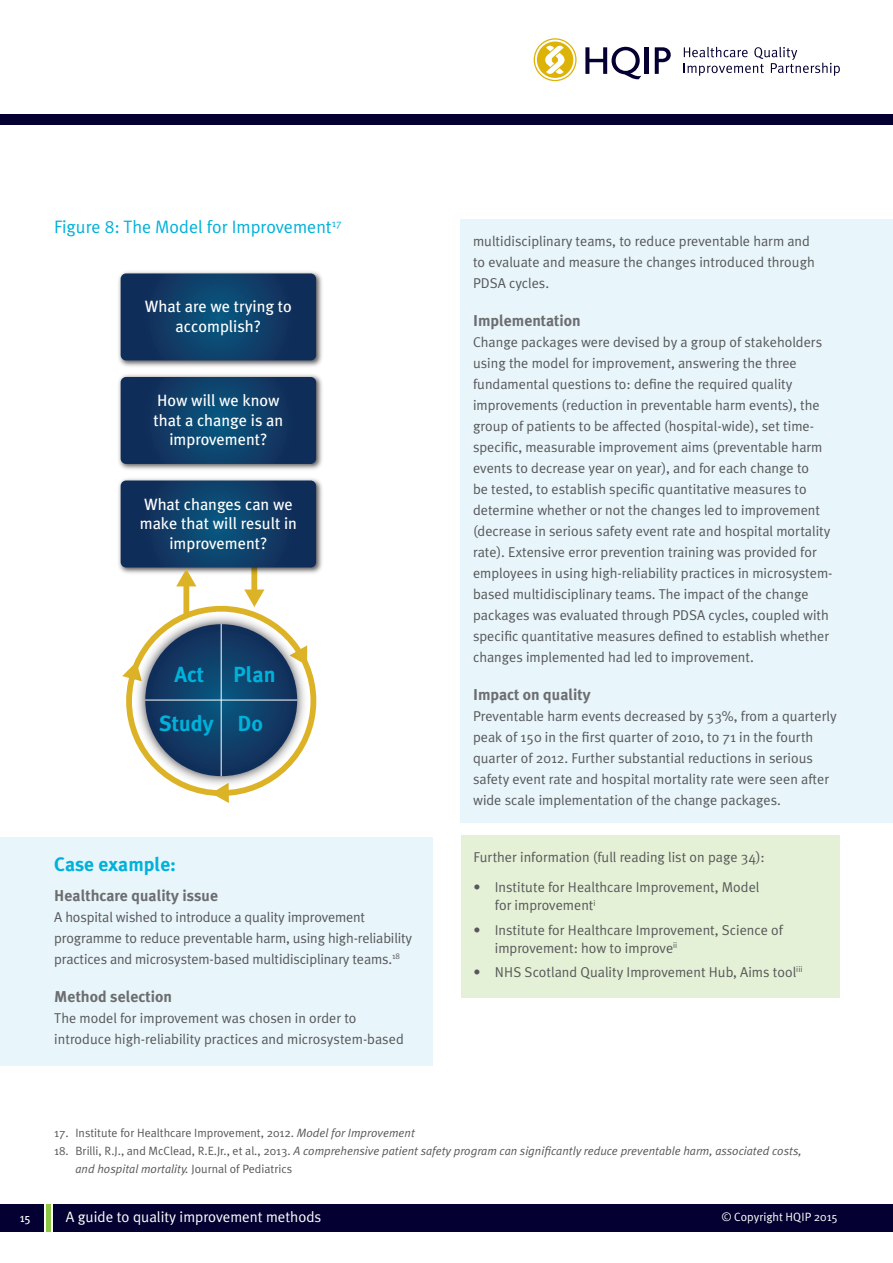
<style>
.page{position:relative;width:893px;height:1263px;background:#fff}
.page>*{position:absolute;margin:0;border:0;box-sizing:border-box;transform-origin:0 0}
.t1{font:700 21.9px "Meta Plus";color:#00b1d9}
.t2{font:700 19.5px "Meta Plus";color:#00b1d9}
.t3{font:18px "Meta Plus Normal";color:#00b1d9}
.t4{font:16.35px/19.6px "Meta Plus";color:#fff;text-align:center}
.t5{font:700 15.75px "Meta Plus";color:#6c6d70}
.t6{font:15px "Meta Plus Normal";color:#fff}
.t7{font:14.25px/21px "Meta Plus Normal";color:#57585a}
.t8{font:italic 12px/18px "Meta Plus Normal";color:#57585a}
.t9{font:12px "Meta Plus Normal";color:#57585a}
.t10{font:12px "Meta Plus Normal";color:#fff}
.t11{font:12px "Meta Plus";color:#fff}
.s1{font-style:italic}
.s2{font-style:normal}
</style>
<div class="page">
<div style="left:0;top:115px;width:893px;height:10px;background:#040031"></div>
<div style="left:46px;top:1204px;width:5px;height:28px;background:#8ec743"></div>
<div style="left:0;top:1204px;width:43px;height:28px;background:#040031"></div>
<div style="left:54px;top:1204px;width:839px;height:28px;background:#040031"></div>
<svg style="left:684px;top:47px;width:156px;height:29px"></svg>
<svg style="left:534px;top:38px;width:43px;height:43px"></svg>
<svg style="left:585px;top:47px;width:56px;height:32px"></svg>
<hr style="left:645px;top:47px;width:4px;height:27px;background:#040031">
<svg style="left:655px;top:47px;width:16px;height:27px"></svg>
<div style="left:460px;top:219px;width:433px;height:604px;background:#e8f5fa"></div>
<svg style="left:216px;top:796px;width:13px;height:7px"></svg>
<svg style="left:122px;top:668px;width:8px;height:16px"></svg>
<img style="left:130px;top:609px;width:182px;height:182px">
<svg style="left:145px;top:624px;width:152px;height:152px;background:#113d67"></svg>
<img style="left:118px;top:374px;width:204px;height:96px">
<svg style="left:121px;top:377px;width:195px;height:87px;background:#0f3a65"></svg>
<img style="left:118px;top:478px;width:204px;height:95px">
<hr style="left:221px;top:624px;width:1px;height:152px;background:#fff">
<hr style="left:145px;top:699px;width:152px;height:1px;background:#fff">
<div style="left:126px;top:606px;width:190px;height:190px;border:6px solid #dcb326;border-radius:50%"></div>
<img style="left:118px;top:271px;width:204px;height:96px">
<svg style="left:121px;top:273px;width:195px;height:87px;background:#103b65"></svg>
<div style="left:183px;top:583px;width:6px;height:34px;background:#dcb326"></div>
<svg style="left:121px;top:480px;width:195px;height:127px"></svg>
<div style="left:0;top:838px;width:433px;height:228px;background:#e8f5fa"></div>
<div style="left:461px;top:835px;width:378px;height:163px;background:#e5f1d6"></div>
<p class="t3" style="left:54px;top:217px;width:289px">Figure 8: The Model for Improvement<sup>17</sup></p>
<p class="t4" style="left:145px;top:296px;width:148px">What are we trying to accomplish?</p>
<p class="t4" style="left:154px;top:390px;width:131px">How will we know that a change is an improvement?</p>
<p class="t4" style="left:140px;top:494px;width:159px">What changes can we make that will result in improvement?</p>
<h1 class="t1" style="left:174px;top:662px;width:31px">Act</h1>
<h1 class="t1" style="left:233px;top:662px;width:44px">Plan</h1>
<h1 class="t1" style="left:159px;top:711px;width:105px">Study Do</h1>
<h2 class="t2" style="left:54px;top:853px;width:123px">Case example:</h2>
<p class="t5" style="left:54px;top:886px;width:165px">Healthcare quality issue</p>
<p class="t7" style="left:54px;top:906px;width:359px">A hospital wished to introduce a quality improvement programme to reduce preventable harm, using high-reliability practices and microsystem-based multidisciplinary teams.<sup>18</sup></p>
<p class="t5" style="left:54px;top:987px;width:119px">Method selection</p>
<p class="t7" style="left:54px;top:1007px;width:351px">The model for improvement was chosen in order to introduce high-reliability practices and microsystem-based</p>
<p class="t7" style="left:473px;top:230px;width:343px">multidisciplinary teams, to reduce preventable harm and to evaluate and measure the changes introduced through<br>PDSA cycles.</p>
<p class="t5" style="left:473px;top:311px;width:109px">Implementation</p>
<p class="t7" style="left:473px;top:331px;width:361px">Change packages were devised by a group of stakeholders using the model for improvement, answering the three fundamental questions to: define the required quality improvements (reduction in preventable harm events), the group of patients to be affected (hospital-wide), set time&shy;specific, measurable improvement aims (preventable harm events to decrease year on year), and for each change to<br>be tested, to establish specific quantitative measures to determine whether or not the changes led to improvement (decrease in serious safety event rate and hospital mortality rate). Extensive error prevention training was provided for employees in using high-reliability practices in microsystem&shy;based multidisciplinary teams. The impact of the change packages was evaluated through PDSA cycles, coupled with specific quantitative measures defined to establish whether changes implemented had led to improvement.</p>
<p class="t5" style="left:473px;top:685px;width:119px">Impact on quality</p>
<p class="t7" style="left:473px;top:705px;width:365px">Preventable harm events decreased by 53%, from a quarterly peak of 150 in the first quarter of 2010, to 71 in the fourth quarter of 2012. Further substantial reductions in serious safety event rate and hospital mortality rate were seen after wide scale implementation of the change packages.</p>
<p class="t7" style="left:474px;top:846px;width:293px">Further information (full reading list on page 34):</p>
<p class="t7" style="left:495px;top:878px;width:266px;line-height:18px;text-indent:-21px">• Institute for Healthcare Improvement, Model for improvement<sup>i</sup></p>
<p class="t7" style="left:495px;top:920px;width:290px;line-height:18px;text-indent:-21px">• Institute for Healthcare Improvement, Science of improvement: how to improve<sup>ii</sup></p>
<p class="t7" style="left:474px;top:961px;width:330px">• NHS Scotland Quality Improvement Hub, Aims tool<sup>iii</sup></p>
<p class="t9" style="left:54px;top:1126px;width:362px">17. Institute for Healthcare Improvement, 2012. <span class="s1">Model for Improvement</span></p>
<p class="t8" style="left:75px;top:1142px;width:728px;text-indent:-21px"><span class="s2">18. Brilli, R.J., and McClead, R.E.Jr., et al., 2013.</span> A comprehensive patient safety program can significantly reduce preventable harm, associated costs, and hospital mortality. <span class="s2">Journal of Pediatrics</span></p>
<p class="t11" style="left:20px;top:1211px;width:13px">15</p>
<p class="t6" style="left:66px;top:1208px;width:257px">A guide to quality improvement methods</p>
<p class="t10" style="left:722px;top:1209px;width:118px">© Copyright HQIP 2015</p>
</div>
